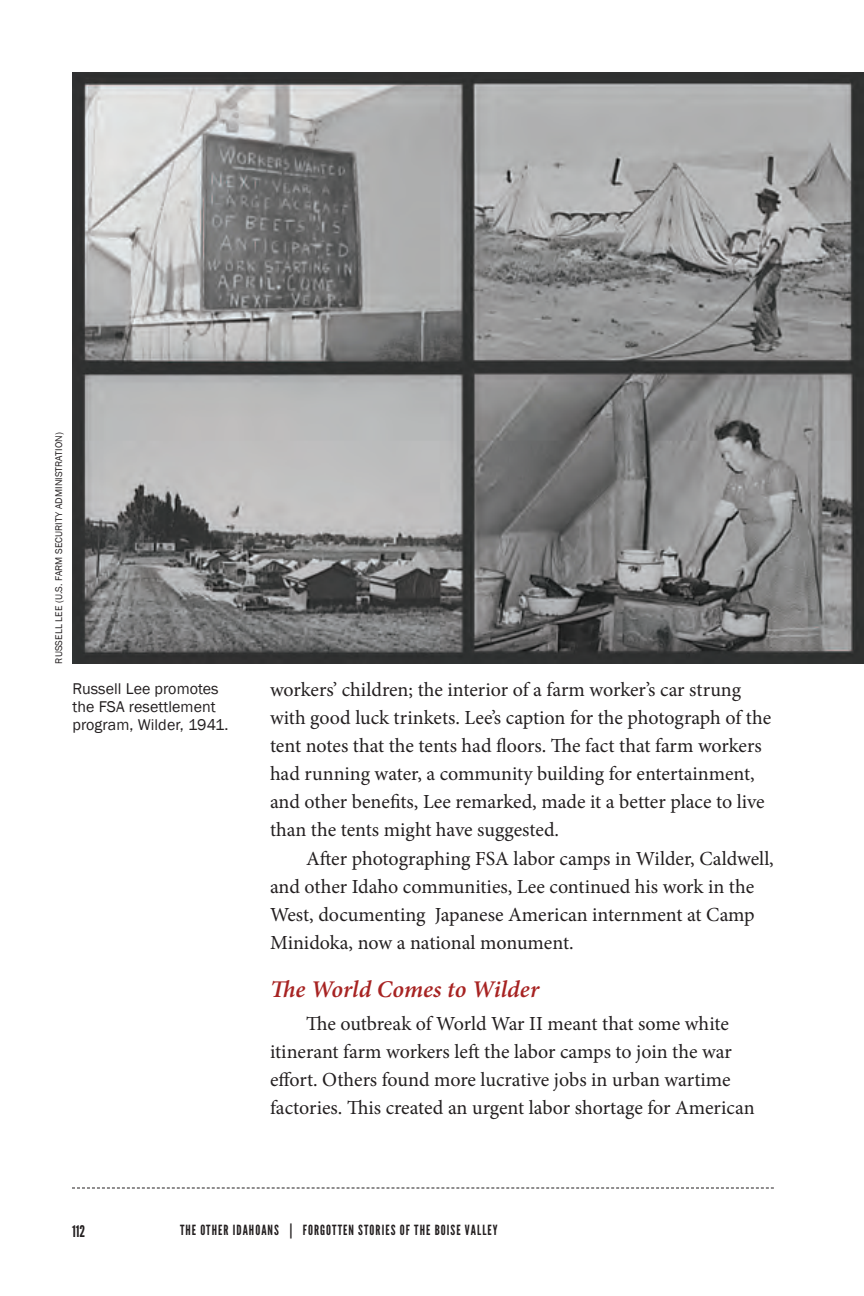
<style>
.page{position:relative;width:864px;height:1296px;background:#fff}
.page>*{position:absolute;margin:0;border:0;box-sizing:border-box;transform-origin:0 0}
.Subhead{font:italic 600 24px "Minion Pro";color:#a72322}
.Body_Text{font:20px/28px "Minion Pro";color:#231f20}
.Caption_-_L{font:16px/18px "Franklin Gothic";letter-spacing:.005em;color:#231f20}
.t1{font:16px "League Gothic";color:#231f20}
.t2{font:14px "League Gothic";letter-spacing:.075em;color:#231f20}
.Photo_Credit___Backm{font:10px "Franklin Gothic";letter-spacing:.005em;color:#231f20}
</style>
<div class="page">
<svg style="left:72px;top:1188px;width:702px;height:1px"></svg>
<img style="left:72px;top:73px;width:792px;height:590px">
<p class="Photo_Credit___Backm" style="left:53px;top:664px;width:233px;rotate:-90deg">RUSSELL LEE (U.S. FARM SECURITY ADMINISTRATION)</p>
<p class="Caption_-_L" style="left:72px;top:680px;width:157px">Russell Lee promotes the FSA resettlement program, Wilder, 1941.</p>
<p class="Body_Text" style="left:270px;top:676px;width:503px">workers’ children; the interior of a farm worker’s car strung with good luck trinkets. Lee’s caption for the photograph of the tent notes that the tents had floors. The fact that farm workers had running water, a community building for entertainment, and other benefits, Lee remarked, made it a better place to live than the tents might have suggested.</p>
<p class="Body_Text" style="left:270px;top:845px;width:505px;text-indent:36px">After photographing FSA labor camps in Wilder, Caldwell, and other Idaho communities, Lee continued his work in the West, documenting Japanese American internment at Camp Minidoka, now a national monument.</p>
<p class="Subhead" style="left:270px;top:972px;width:271px">The World Comes to Wilder</p>
<p class="Body_Text" style="left:270px;top:1010px;width:486px;text-indent:36px">The outbreak of World War II meant that some white itinerant farm workers left the labor camps to join the war effort. Others found more lucrative jobs in urban wartime factories. This created an urgent labor shortage for American</p>
<p class="t1" style="left:72px;top:1221px;width:15px">112</p>
<p class="t2" style="left:180px;top:1222px;width:319px">THE OTHER IDAHOANS | FORGOTTEN STORIES OF THE BOISE VALLEY</p>
</div>
